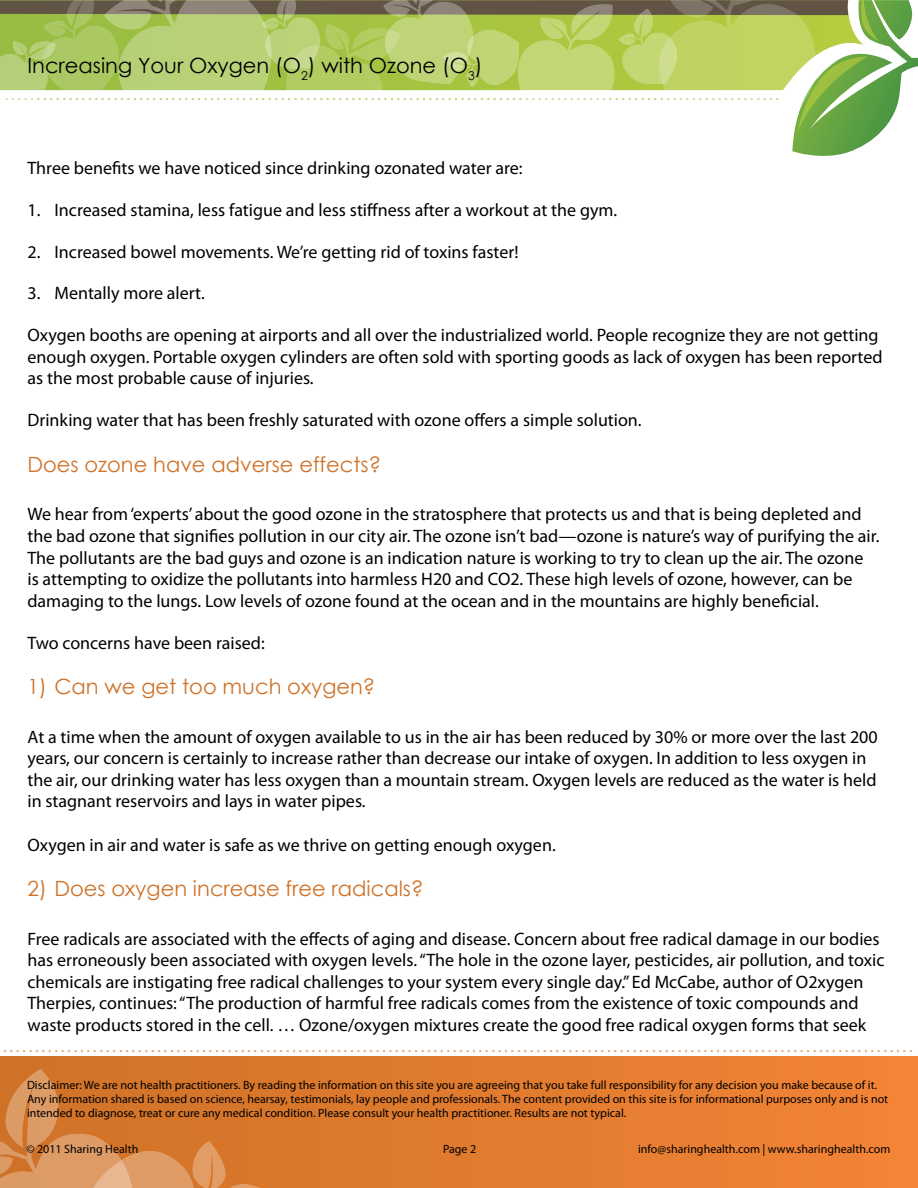
<style>
.page{position:relative;width:918px;height:1188px;background:#fff}
.page>*{position:absolute;margin:0;border:0;box-sizing:border-box;transform-origin:0 0}
.t1{font:21px "Century Gothic";color:#cf7228}
.t2{font:21px "Century Gothic";color:#000}
.t3{font:18px/21.6px "Myriad Pro";color:#000}
.t4{font:18px "Myriad Pro";color:#cf7228}
.t5{font:18px "Myriad Pro";color:#a3af39}
.t6{font:12px/14.4px "Myriad Pro";color:#000}
</style>
<div class="page">
<div style="left:0;top:1056px;width:918px;height:132px;background:linear-gradient(to right,#ce7227,#f38436)"></div>
<svg style="left:0;top:1069px;width:295px;height:119px;background:#d8813d"></svg>
<svg style="left:0;top:0;width:918px;height:156px"></svg>
<svg style="left:917px;top:1069px;width:1px;height:119px"></svg>
<p class="t2" style="left:27px;top:51px;width:457px">Increasing Your Oxygen (O<sub>2</sub>) with Ozone (O<sub>3</sub>)</p>
<p class="t5" style="left:4px;top:83px;width:776px">.........................................................................................................................</p>
<p class="t3" style="left:27px;top:157px;width:497px">Three benefits we have noticed since drinking ozonated water are:</p>
<p class="t3" style="left:27px;top:199px;width:591px">1. Increased stamina, less fatigue and less stiffness after a workout at the gym.</p>
<p class="t3" style="left:27px;top:240px;width:493px">2. Increased bowel movements. We’re getting rid of toxins faster!</p>
<p class="t3" style="left:27px;top:282px;width:179px">3. Mentally more alert.</p>
<p class="t3" style="left:27px;top:324px;width:857px">Oxygen booths are opening at airports and all over the industrialized world. People recognize they are not getting enough oxygen. Portable oxygen cylinders are often sold with sporting goods as lack of oxygen has been reported as the most probable cause of injuries.</p>
<p class="t3" style="left:27px;top:409px;width:616px">Drinking water that has been freshly saturated with ozone offers a simple solution.</p>
<p class="t1" style="left:27px;top:449px;width:355px">Does ozone have adverse effects?</p>
<p class="t3" style="left:27px;top:503px;width:853px">We hear from ‘experts’ about the good ozone in the stratosphere that protects us and that is being depleted and the bad ozone that signifies pollution in our city air. The ozone isn’t bad—ozone is nature’s way of purifying the air.<br>The pollutants are the bad guys and ozone is an indication nature is working to try to clean up the air. The ozone<br>is attempting to oxidize the pollutants into harmless H20 and CO2. These high levels of ozone, however, can be damaging to the lungs. Low levels of ozone found at the ocean and in the mountains are highly beneficial.</p>
<p class="t3" style="left:27px;top:631px;width:239px">Two concerns have been raised:</p>
<p class="t1" style="left:27px;top:672px;width:349px">1) Can we get too much oxygen?</p>
<p class="t3" style="left:27px;top:725px;width:852px">At a time when the amount of oxygen available to us in the air has been reduced by 30% or more over the last 200 years, our concern is certainly to increase rather than decrease our intake of oxygen. In addition to less oxygen in the air, our drinking water has less oxygen than a mountain stream. Oxygen levels are reduced as the water is held in stagnant reservoirs and lays in water pipes.</p>
<p class="t3" style="left:27px;top:833px;width:530px">Oxygen in air and water is safe as we thrive on getting enough oxygen.</p>
<p class="t1" style="left:27px;top:874px;width:397px">2) Does oxygen increase free radicals?</p>
<p class="t3" style="left:27px;top:928px;width:858px">Free radicals are associated with the effects of aging and disease. Concern about free radical damage in our bodies has erroneously been associated with oxygen levels. “The hole in the ozone layer, pesticides, air pollution, and toxic chemicals are instigating free radical challenges to your system every single day.” Ed McCabe, author of O2xygen Therpies, continues: “The production of harmful free radicals comes from the existence of toxic compounds and waste products stored in the cell. … Ozone/oxygen mixtures create the good free radical oxygen forms that seek</p>
<p class="t4" style="left:3px;top:1035px;width:911px">..............................................................................................................................................</p>
<p class="t6" style="left:27px;top:1077px;width:863px">Disclaimer: We are not health practitioners. By reading the information on this site you are agreeing that you take full responsibility for any decision you make because of it.<br>Any information shared is based on science, hearsay, testimonials, lay people and professionals. The content provided on this site is for informational purposes only and is not intended to diagnose, treat or cure any medical condition. Please consult your health practitioner. Results are not typical.</p>
<p class="t6" style="left:26px;top:1142px;width:113px">© 2011 Sharing Health</p>
<p class="t6" style="left:443px;top:1142px;width:35px">Page 2</p>
<p class="t6" style="left:638px;top:1142px;width:254px">info@sharinghealth.com | www.sharinghealth.com</p>
</div>
